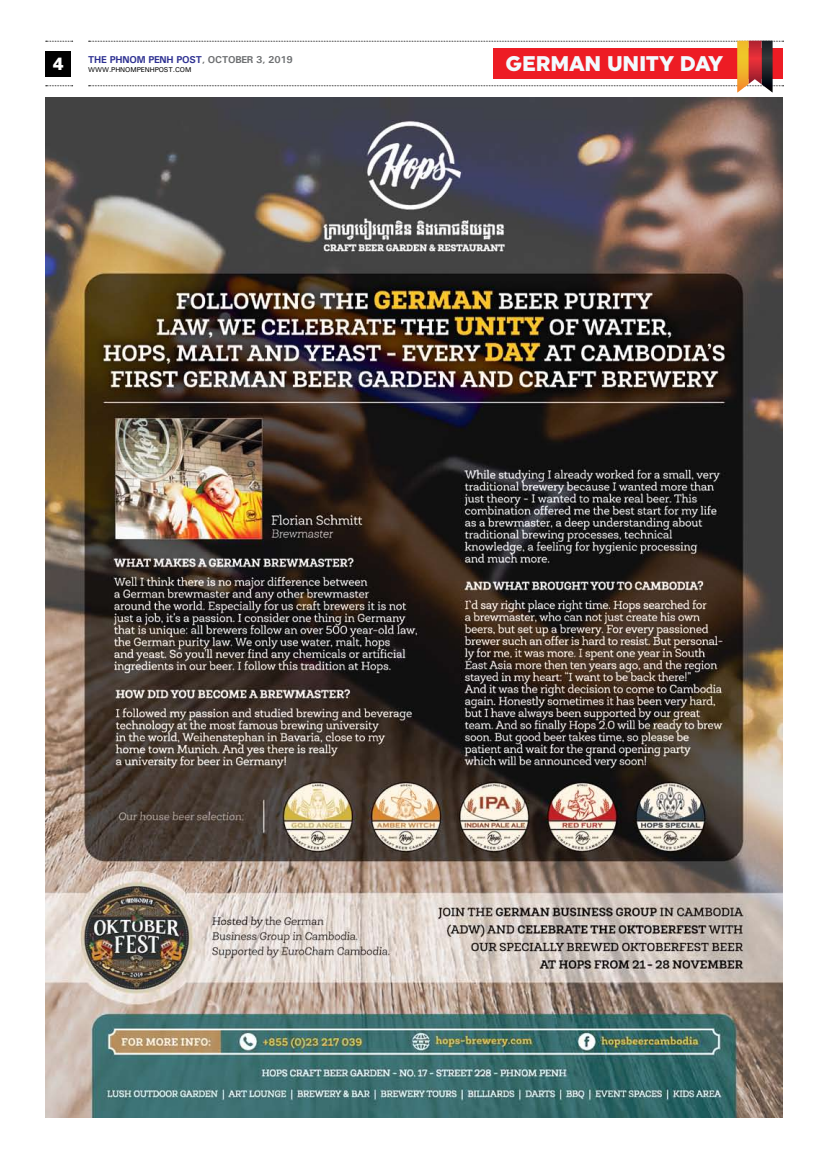
<style>
.page{position:relative;width:817px;height:1152px;background:#fff}
.page>*{position:absolute;margin:0;border:0;box-sizing:border-box;transform-origin:0 0}
.t1{font:900 21.2px "Uniform";letter-spacing:-.01em;color:#f2fafe}
.t2{font:900 17.7px "Uniform";color:#fff}
.t3{font:700 10px "Univers";letter-spacing:-.025em;color:#2e3192}
.t4{font:500 7px "Univers";letter-spacing:-.01em;color:#000}
.s1{color:#6d6f71}
</style>
<div class="page">
<div style="left:45px;top:51px;width:26px;height:26px;background:#000"></div>
<svg style="left:46px;top:85px;width:27px;height:1px"></svg>
<svg style="left:46px;top:41px;width:27px;height:1px"></svg>
<svg style="left:89px;top:41px;width:694px;height:51px"></svg>
<img style="left:45px;top:98px;width:737px;height:1020px">
<h2 class="t2" style="left:53px;top:54px;width:12px">4</h2>
<p class="t3" style="left:88px;top:53px;width:206px">THE PHNOM PENH POST<span class="s1">, OCTO BER 3, 2019</span></p>
<p class="t4" style="left:88px;top:65px;width:105px">WWW.PHNOMPENHPOST.COM</p>
<h1 class="t1" style="left:505px;top:51px;width:219px">GERMAN UNITY DAY</h1>
</div>
